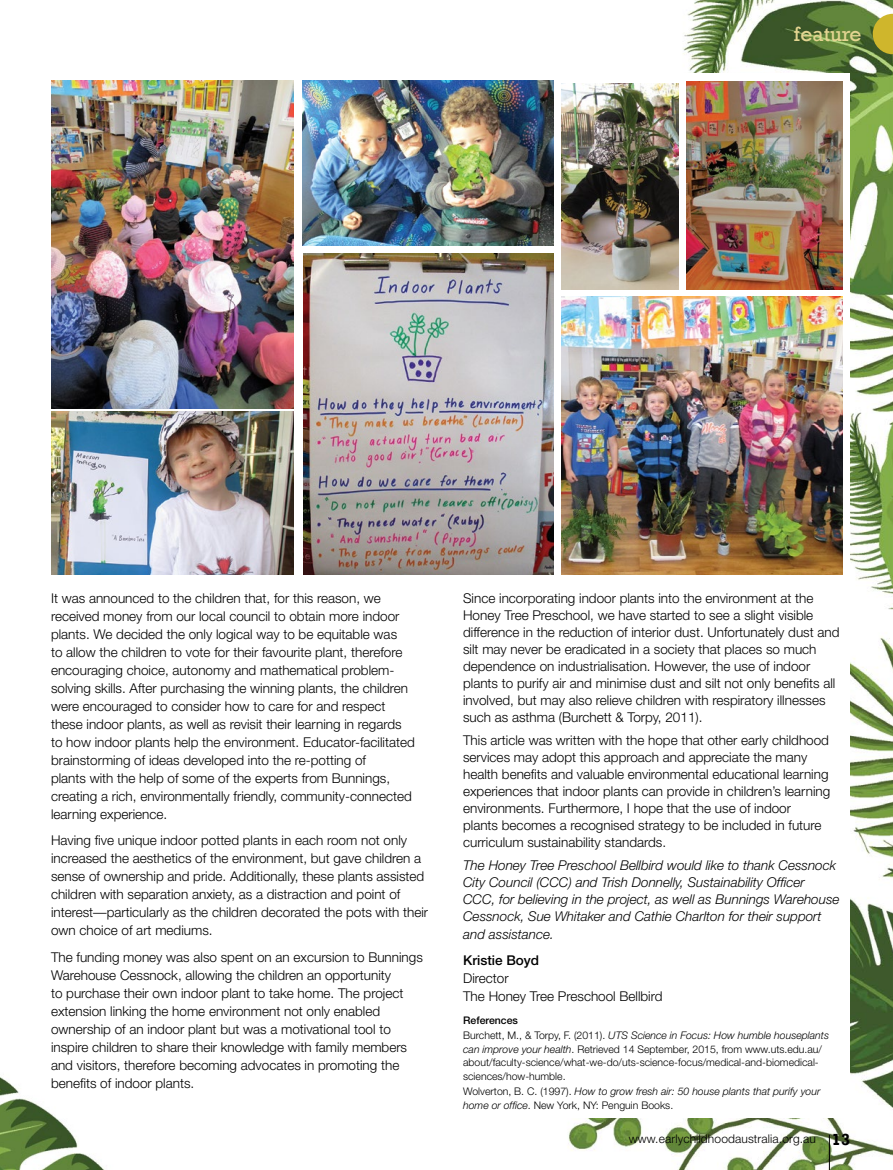
<style>
.page{position:relative;width:893px;height:1170px;background:#fff}
.page>*{position:absolute;margin:0;border:0;box-sizing:border-box;transform-origin:0 0}
.t1{font:21px "Rockwell";color:#e4d592}
.t2{font:300 13.5px/18px "Helvetica Neue";color:#000}
.t3{font:italic 300 13.5px/17.2px "Helvetica Neue";color:#000}
.t4{font:500 13.5px "Helvetica Neue";color:#000}
.t5{font:300 12px "Helvetica Neue";letter-spacing:.01em;color:#000}
.t6{font:italic 300 10.5px/15.6px "Helvetica Neue";color:#000}
.t7{font:300 10.5px/13.5px "Helvetica Neue";color:#000}
.s1{font-weight:500;font-style:normal}
.s2{font-style:normal}
.s3{font-style:italic}
.s4{font-family:"Rockwell";font-weight:700;font-size:16.5px}
</style>
<div class="page">
<img style="left:568px;top:0;width:325px;height:1169px">
<hr style="left:829px;top:1134px;width:1px;height:35px;background:#000">
<svg style="left:873px;top:14px;width:20px;height:40px"></svg>
<img style="left:0;top:1077px;width:104px;height:92px">
<div style="left:43px;top:73px;width:807px;height:519px;background:#fff"></div>
<div style="left:43px;top:583px;width:395px;height:514px;background:#fff"></div>
<img style="left:562px;top:84px;width:117px;height:205px">
<img style="left:303px;top:254px;width:250px;height:320px">
<img style="left:51px;top:80px;width:243px;height:328px">
<img style="left:562px;top:296px;width:280px;height:278px">
<img style="left:302px;top:80px;width:251px;height:165px">
<img style="left:51px;top:412px;width:243px;height:162px">
<div style="left:455px;top:583px;width:395px;height:534px;background:#fff"></div>
<img style="left:686px;top:81px;width:157px;height:208px">
<h1 class="t1" style="left:794px;top:22px;width:69px">feature</h1>
<p class="t2" style="left:51px;top:588px;width:365px">It was announced to the children that, for this reason, we received money from our local council to obtain more indoor plants. We decided the only logical way to be equitable was<br>to allow the children to vote for their favourite plant, therefore encouraging choice, autonomy and mathematical problem&shy;solving skills. After purchasing the winning plants, the children were encouraged to consider how to care for and respect these indoor plants, as well as revisit their learning in regards to how indoor plants help the environment. Educator-facilitated brainstorming of ideas developed into the re-potting of<br>plants with the help of some of the experts from Bunnings, creating a rich, environmentally friendly, community-connected learning experience.</p>
<p class="t2" style="left:51px;top:831px;width:379px">Having five unique indoor potted plants in each room not only increased the aesthetics of the environment, but gave children a sense of ownership and pride. Additionally, these plants assisted children with separation anxiety, as a distraction and point of interest—particularly as the children decorated the pots with their own choice of art mediums.</p>
<p class="t2" style="left:51px;top:947px;width:373px">The funding money was also spent on an excursion to Bunnings Warehouse Cessnock, allowing the children an opportunity<br>to purchase their own indoor plant to take home. The project extension linking the home environment not only enabled ownership of an indoor plant but was a motivational tool to inspire children to share their knowledge with family members and visitors, therefore becoming advocates in promoting the benefits of indoor plants.</p>
<p class="t2" style="left:463px;top:589px;width:378px;line-height:17px">Since incorporating indoor plants into the environment at the Honey Tree Preschool, we have started to see a slight visible difference in the reduction of interior dust. Unfortunately dust and silt may never be eradicated in a society that places so much dependence on industrialisation. However, the use of indoor plants to purify air and minimise dust and silt not only benefits all involved, but may also relieve children with respiratory illnesses such as asthma (Burchett &amp; Torpy, 2011).</p>
<p class="t2" style="left:463px;top:731px;width:369px;line-height:17px">This article was written with the hope that other early childhood services may adopt this approach and appreciate the many health benefits and valuable environmental educational learning experiences that indoor plants can provide in children’s learning environments. Furthermore, I hope that the use of indoor<br>plants becomes a recognised strategy to be included in future curriculum sustainability standards.</p>
<p class="t3" style="left:463px;top:856px;width:378px">The Honey Tree Preschool Bellbird would like to thank Cessnock City Council (CCC) and Trish Donnelly, Sustainability Officer CCC, for believing in the project, as well as Bunnings Warehouse Cessnock, Sue Whitaker and Cathie Charlton for their support and assistance.</p>
<p class="t4" style="left:463px;top:952px;width:78px">Kristie Boyd</p>
<p class="t2" style="left:463px;top:969px;width:201px">Director<br>The Honey Tree Preschool Bellbird</p>
<p class="t6" style="left:463px;top:1011px;width:367px"><span class="s1">References<br></span><span class="s2">Burchett, M., &amp; Torpy, F. (2011).</span> UTS Science in Focus: How humble houseplants</p>
<p class="t7" style="left:463px;top:1041px;width:360px"><span class="s3">can improve your health</span>. Retrieved 14 September, 2015, from www.uts.edu.au/ about/faculty-science/what-we-do/uts-science-focus/medical-and-biomedical&shy;sciences/how-humble.</p>
<p class="t6" style="left:463px;top:1084px;width:359px;line-height:13.5px"><span class="s2">Wolverton, B. C. (1997).</span> How to grow fresh air: 50 house plants that purify your home or office<span class="s2">. New York, NY: Penguin Books.</span></p>
<p class="t5" style="left:629px;top:1131px;width:223px">www.earlychildhoodaustralia.org.au <span class="s4">13</span></p>
</div>
